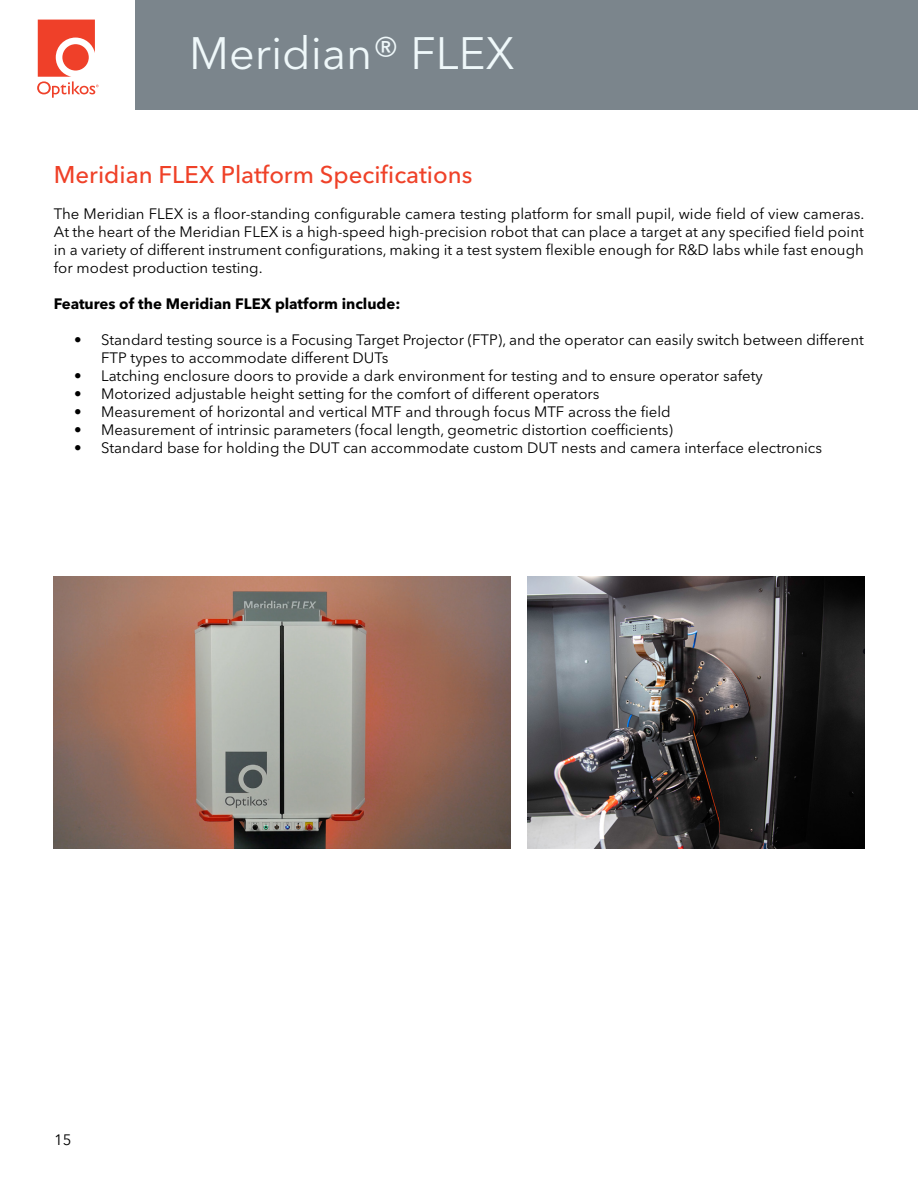
<style>
.page{position:relative;width:918px;height:1188px;background:#fff}
.page>*{position:absolute;margin:0;border:0;box-sizing:border-box;transform-origin:0 0}
.t1{font:45px "Avenir Next LT Pro";color:#eff8fa}
.t2{font:500 24px "Avenir Next LT Pro";color:#ef4128}
.t3{font:15px/18px "Avenir Next LT Pro";color:#000;text-align:justify}
.t4{font:700 15px "Avenir Next LT Pro";color:#000}
</style>
<div class="page">
<div style="left:136px;top:0;width:782px;height:110px;background:#7b858c"></div>
<svg style="left:37px;top:20px;width:62px;height:78px"></svg>
<img style="left:54px;top:577px;width:456px;height:272px">
<img style="left:527px;top:577px;width:338px;height:272px">
<h1 class="t1" style="left:189px;top:27px;width:327px">Meridian® FLEX</h1>
<h2 class="t2" style="left:54px;top:160px;width:420px">Meridian FLEX Platform Specifications</h2>
<p class="t3" style="left:54px;top:205px;width:812px">The Meridian FLEX is a floor-standing configurable camera testing platform for small pupil, wide field of view cameras.<br>At the heart of the Meridian FLEX is a high-speed high-precision robot that can place a target at any specified field point in a variety of different instrument configurations, making it a test system flexible enough for R&amp;D labs while fast enough for modest production testing.</p>
<p class="t4" style="left:54px;top:294px;width:348px">Features of the Meridian FLEX platform include:</p>
<p class="t3" style="left:101px;top:331px;width:764px;text-indent:-27px">• Standard testing source is a Focusing Target Projector (FTP), and the operator can easily switch between different<br>FTP types to accommodate different DUTs</p>
<p class="t3" style="left:74px;top:367px;width:690px">• Latching enclosure doors to provide a dark environment for testing and to ensure operator safety</p>
<p class="t3" style="left:74px;top:385px;width:527px">• Motorized adjustable height setting for the comfort of different operators</p>
<p class="t3" style="left:74px;top:403px;width:598px">• Measurement of horizontal and vertical MTF and through focus MTF across the field</p>
<p class="t3" style="left:74px;top:421px;width:600px">• Measurement of intrinsic parameters (focal length, geometric distortion coefficients)</p>
<p class="t3" style="left:74px;top:439px;width:749px">• Standard base for holding the DUT can accommodate custom DUT nests and camera interface electronics</p>
<p class="t3" style="left:54px;top:1131px;width:19px">15</p>
</div>
